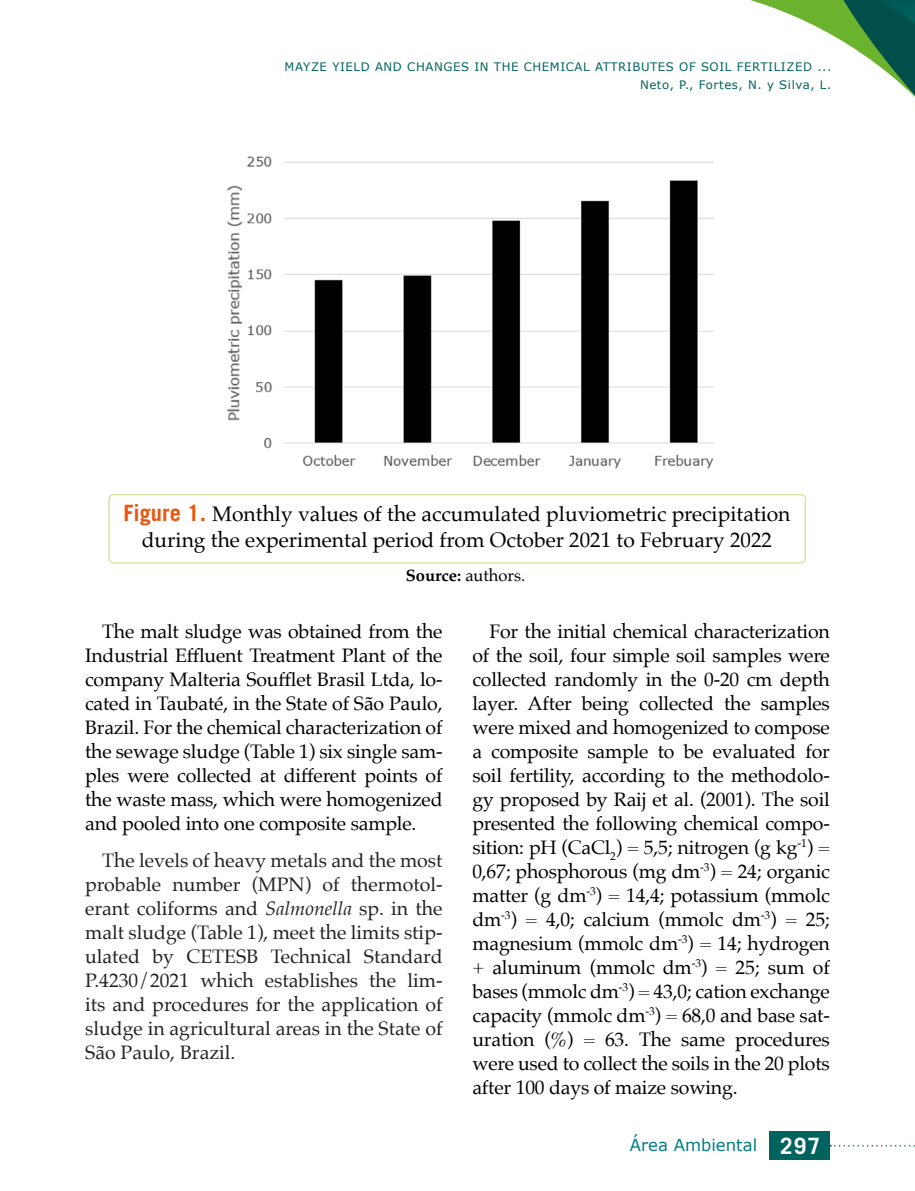
<style>
.page{position:relative;width:915px;height:1191px;background:#fff}
.page>*{position:absolute;margin:0;border:0;box-sizing:border-box;transform-origin:0 0}
.t1{font:21px/25.5px "Palatino";color:#000;text-align:center}
.t2{font:19.5px/24px "Palatino";letter-spacing:-.01em;color:#000;text-align:justify}
.t3{font:19.5px/24px "Palatino";color:#222;text-align:justify}
.t4{font:16.5px "Verdana";color:#027d85}
.t5{font:16.5px "Palatino";color:#000}
.t6{font:11.7px/18.5px "Verdana";letter-spacing:.05em;color:#00635e;text-align:right}
.s1{font-family:"Trade Gothic LT Std";font-weight:700;font-size:22.5px;color:#ea560d}
.s2{font-weight:700}
.s3{font-style:italic}
.s4{font-family:"Trade Gothic LT Std";font-weight:700;font-size:22.5px;color:#fff}
</style>
<div class="page">
<svg style="left:750px;top:0;width:164px;height:96px"></svg>
<img style="left:830px;top:0;width:84px;height:39px">
<svg style="left:830px;top:1145px;width:85px;height:1px"></svg>
<div style="left:769px;top:1131px;width:60px;height:28px;background:#00635e"></div>
<img style="left:227px;top:156px;width:486px;height:313px">
<div style="left:108px;top:494px;width:697px;height:69px;border:2px solid #dbe3a2;border-radius:4px"></div>
<p class="t6" style="left:284px;top:57px;width:548px">MAYZE YIELD AND CHANGES IN THE CHEMICAL ATTRIBUTES OF SOIL FERTILIZED ...<br>Neto, P., Fortes, N. y Silva, L.</p>
<p class="t1" style="left:123px;top:501px;width:668px"><span class="s1">Figure 1.</span> Monthly values of the accumulated pluviometric precipitation during the experimental period from October 2021 to February 2022</p>
<p class="t5" style="left:405px;top:561px;width:121px"><span class="s2">Source:</span> authors.</p>
<p class="t2" style="left:85px;top:619px;width:359px;text-indent:17px">The malt sludge was obtained from the Industrial Effluent Treatment Plant of the company Malteria Soufflet Brasil Ltda, lo&shy;cated in Taubaté, in the State of São Paulo, Brazil. For the chemical characterization of the sewage sludge (Table 1) six single sam&shy;ples were collected at different points of the waste mass, which were homogenized and pooled into one composite sample.</p>
<p class="t3" style="left:85px;top:848px;width:359px;text-indent:17px">The levels of heavy metals and the most probable number (MPN) of thermotol&shy;erant coliforms and <span class="s3">Salmonella</span> sp. in the malt sludge (Table 1), meet the limits stip&shy;ulated by CETESB Technical Standard P.4230/2021 which establishes the lim&shy;its and procedures for the application of sludge in agricultural areas in the State of São Paulo, Brazil.</p>
<p class="t2" style="left:472px;top:619px;width:359px;text-indent:17px">For the initial chemical characterization of the soil, four simple soil samples were collected randomly in the 0-20 cm depth layer. After being collected the samples were mixed and homogenized to compose a composite sample to be evaluated for soil fertility, according to the methodolo&shy;gy proposed by Raij et al. (2001). The soil presented the following chemical compo&shy;sition: pH (CaCl<sub>2</sub>) = 5,5; nitrogen (g kg<sup>-1</sup>) = 0,67; phosphorous (mg dm<sup>-3</sup>) = 24; organic matter (g dm<sup>-3</sup>) = 14,4; potassium (mmolc dm<sup>-3</sup>) = 4,0; calcium (mmolc dm<sup>-3</sup>) = 25; magnesium (mmolc dm<sup>-3</sup>) = 14; hydrogen + aluminum (mmolc dm<sup>-3</sup>) = 25; sum of bases (mmolc dm<sup>-3</sup>) = 43,0; cation exchange capacity (mmolc dm<sup>-3</sup>) = 68,0 and base sat&shy;uration (%) = 63. The same procedures were used to collect the soils in the 20 plots after 100 days of maize sowing.</p>
<p class="t4" style="left:629px;top:1134px;width:192px">Área Ambiental <span class="s4">297</span></p>
</div>
